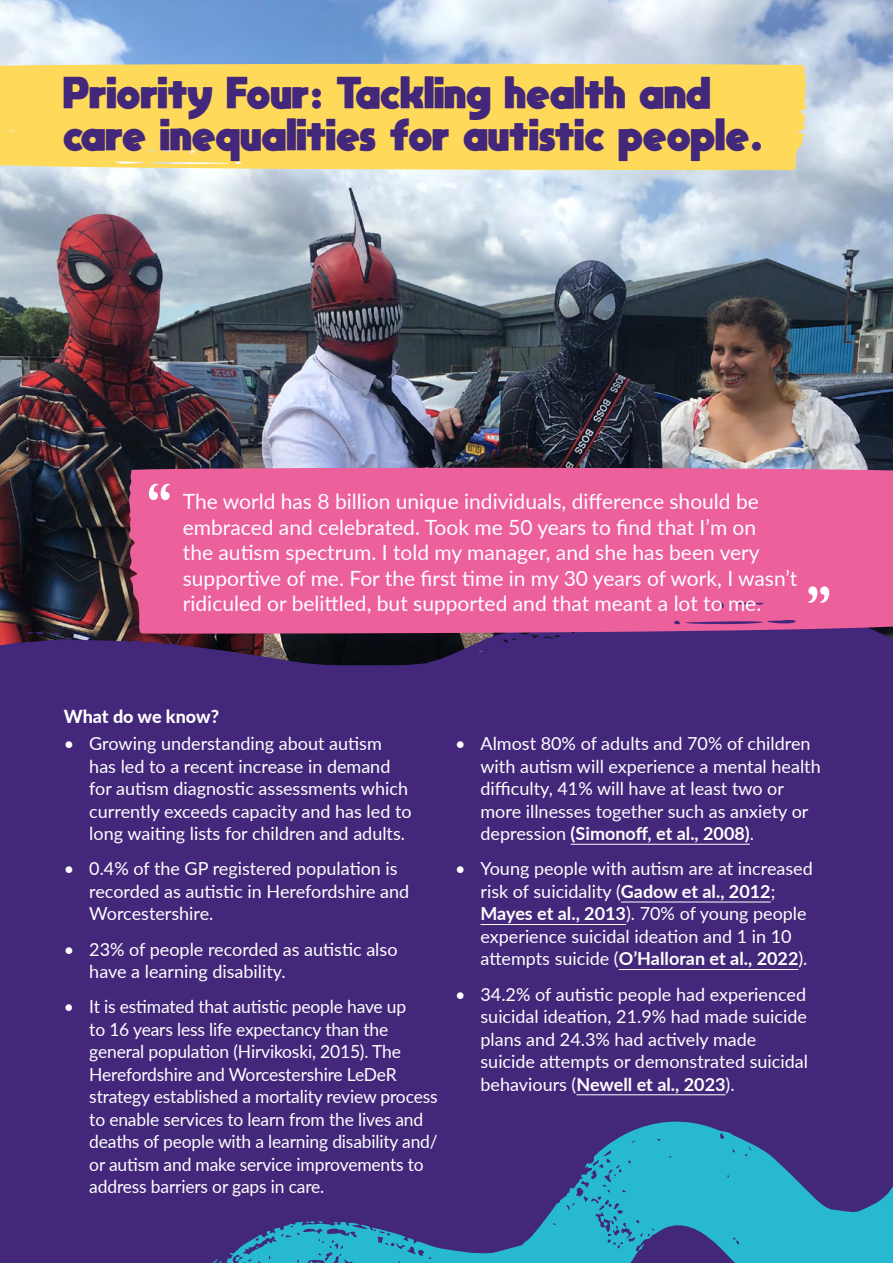
<style>
.page{position:relative;width:893px;height:1263px;background:#42277b}
.page>*{position:absolute;margin:0;border:0;box-sizing:border-box;transform-origin:0 0}
.Section_Title__H2{font:800 31.5px/42px "moon get";letter-spacing:.01em;color:#42277b}
.Quote__p{font:21px/25.5px "Lato";color:#fff}
.White_Bullet_Points__p{font:18px/22.5px "Lato";color:#fff}
.Header_4__p{font:800 18px "Lato";letter-spacing:-.005em;color:#fff}
.s1{font-weight:700}
</style>
<div class="page">
<img style="left:0;top:0;width:893px;height:575px">
<svg style="left:0;top:575px;width:893px;height:91px"></svg>
<svg style="left:26px;top:631px;width:37px;height:5px"></svg>
<div style="left:0;top:63px;width:810px;height:108px;background:#ffd959"></div>
<hr style="left:571px;top:844px;width:179px;height:1px;background:#fff">
<hr style="left:621px;top:901px;width:150px;height:1px;background:#fff">
<hr style="left:480px;top:924px;width:146px;height:1px;background:#fff">
<hr style="left:619px;top:969px;width:179px;height:1px;background:#fff">
<hr style="left:576px;top:1094px;width:150px;height:1px;background:#fff">
<div style="left:125px;top:466px;width:768px;height:169px;background:#ec609c"></div>
<svg style="left:149px;top:484px;width:21px;height:16px"></svg>
<svg style="left:808px;top:586px;width:21px;height:17px"></svg>
<svg style="left:226px;top:1121px;width:667px;height:142px"></svg>
<svg style="left:638px;top:1244px;width:6px;height:7px"></svg>
<svg style="left:305px;top:1220px;width:19px;height:5px"></svg>
<svg style="left:212px;top:1259px;width:10px;height:4px"></svg>
<h2 class="Section_Title__H2" style="left:64px;top:70px;width:701px">Priority Four: Tackling health and care inequalities for autistic people.</h2>
<p class="Quote__p" style="left:183px;top:488px;width:616px">The world has 8 billion unique individuals, difference should be embraced and celebrated. Took me 50 years to find that I’m on<br>the autism spectrum. I told my manager, and she has been very supportive of me. For the first time in my 30 years of work, I wasn’t ridiculed or belittled, but supported and that meant a lot to me.</p>
<p class="Header_4__p" style="left:64px;top:703px;width:157px">What do we know?</p>
<p class="White_Bullet_Points__p" style="left:89px;top:731px;width:324px;text-indent:-26px">• Growing understanding about autism has led to a recent increase in demand for autism diagnostic assessments which currently exceeds capacity and has led to long waiting lists for children and adults.</p>
<p class="White_Bullet_Points__p" style="left:89px;top:857px;width:321px;text-indent:-26px">• 0.4% of the GP registered population is recorded as autistic in Herefordshire and<br>Worcestershire.</p>
<p class="White_Bullet_Points__p" style="left:89px;top:937px;width:310px;text-indent:-26px">• 23% of people recorded as autistic also have a learning disability.</p>
<p class="White_Bullet_Points__p" style="left:89px;top:995px;width:350px;text-indent:-26px">• It is estimated that autistic people have up<br>to 16 years less life expectancy than the general population (Hirvikoski, 2015). The Herefordshire and Worcestershire LeDeR strategy established a mortality review process to enable services to learn from the lives and deaths of people with a learning disability and/ or autism and make service improvements to address barriers or gaps in care.</p>
<p class="White_Bullet_Points__p" style="left:480px;top:731px;width:342px;text-indent:-26px">• Almost 80% of adults and 70% of children with autism will experience a mental health difficulty, 41% will have at least two or more illnesses together such as anxiety or depression <span class="s1">(Simonoff, et al., 2008)</span>.</p>
<p class="White_Bullet_Points__p" style="left:480px;top:857px;width:334px;text-indent:-26px">• Young people with autism are at increased risk of suicidality (<span class="s1">Gadow et al., 2012</span>; <span class="s1">Mayes et al., 2013</span>). 70% of young people experience suicidal ideation and 1 in 10 attempts suicide (<span class="s1">O’Halloran et al., 2022</span>).</p>
<p class="White_Bullet_Points__p" style="left:480px;top:982px;width:329px;text-indent:-26px">• 34.2% of autistic people had experienced suicidal ideation, 21.9% had made suicide plans and 24.3% had actively made suicide attempts or demonstrated suicidal behaviours (<span class="s1">Newell et al., 2023</span>).</p>
</div>
